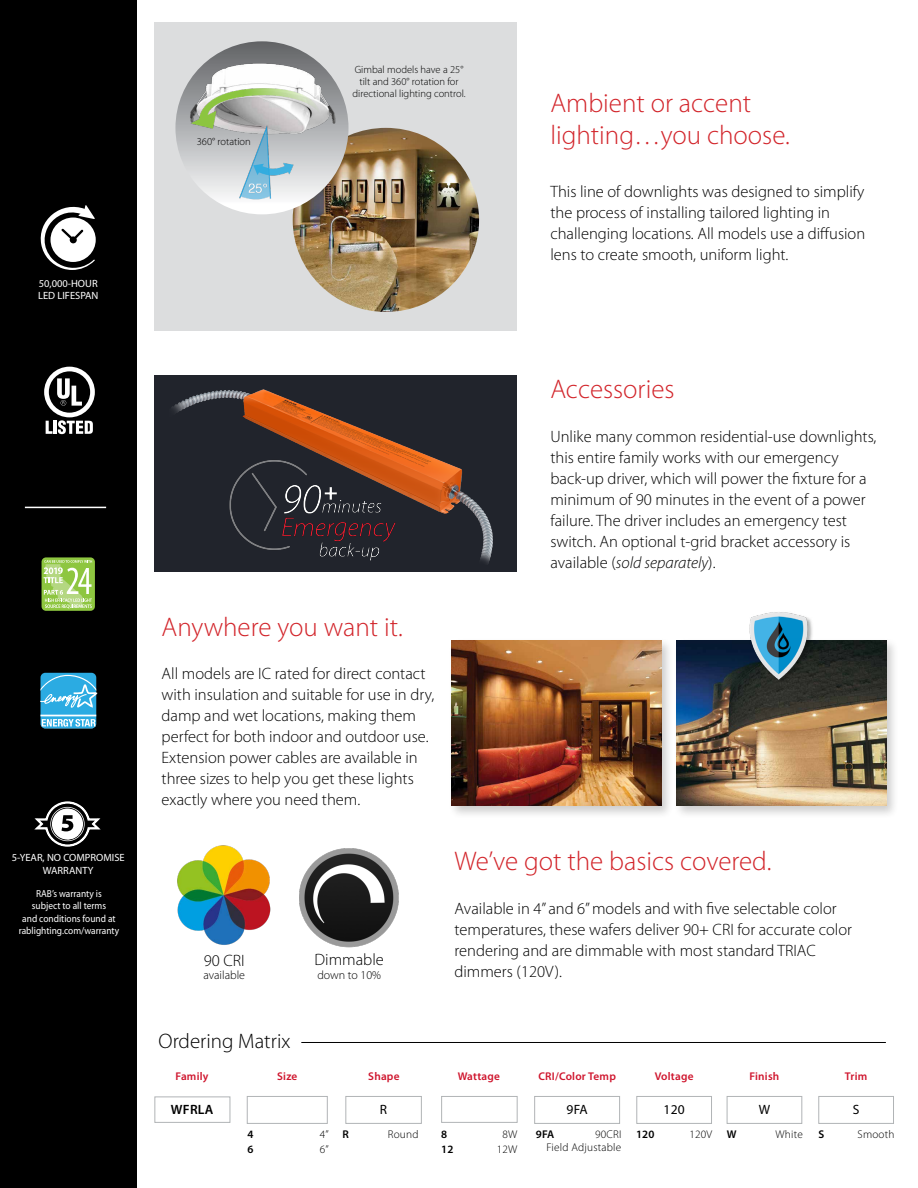
<style>
.page{position:relative;width:918px;height:1188px;background:#fff}
.page>*{position:absolute;margin:0;border:0;box-sizing:border-box;transform-origin:0 0}
.t1{font:300 27px/32.4px "Myriad Pro";color:#d2242a}
.t2{font:300 21px "Myriad Pro";color:#000}
.t3{font:300 16.5px/21px "Myriad Pro";color:#000}
.t4{font:13.5px "Myriad Pro";letter-spacing:.02em;color:#000}
.t5{font:600 13.5px "Myriad Pro";letter-spacing:.02em;color:#000}
.t6{font:300 12px "Myriad Pro";color:#000}
.t7{font:600 11.25px "Myriad Pro";letter-spacing:.02em;color:#cf152d}
.t8{font:300 11.25px "Myriad Pro";letter-spacing:.02em;color:#000}
.t9{font:600 11.25px "Myriad Pro";letter-spacing:.02em;color:#000}
.t10{font:300 10.5px/12px "Myriad Pro";color:#000;text-align:center}
.t11{font:10.5px/12.6px "Myriad Pro";color:#fff;text-align:center}
.t12{font:10.2px/12.3px "Myriad Pro";color:#fff;text-align:center;scale:.92 1}
.s1{font-style:italic}
</style>
<div class="page">
<div style="left:154px;top:22px;width:363px;height:309px;background:#dcddde"></div>
<div style="left:154px;top:375px;width:363px;height:197px;background:#21242c"></div>
<img style="left:171px;top:389px;width:322px;height:175px">
<img style="left:293px;top:128px;width:186px;height:184px">
<svg style="left:175px;top:41px;width:174px;height:173px"></svg>
<div style="left:0;top:0;width:136px;height:1188px;background:#000"></div>
<hr style="left:25px;top:507px;width:81px;height:1px;background:#fff">
<svg style="left:34px;top:801px;width:67px;height:46px"></svg>
<div style="left:155px;top:1097px;width:75px;height:26px;border:1px solid #b1b4b6"></div>
<div style="left:247px;top:1096px;width:81px;height:28px;border:1px solid #b1b4b6"></div>
<div style="left:346px;top:1096px;width:76px;height:28px;background:#fff;border:1px solid #b1b4b6"></div>
<div style="left:441px;top:1096px;width:76px;height:27px;background:#fff;border:1px solid #b1b4b6"></div>
<div style="left:636px;top:1096px;width:76px;height:28px;background:#fff;border:1px solid #b1b4b6"></div>
<div style="left:727px;top:1096px;width:75px;height:28px;background:#fff;border:1px solid #b1b4b6"></div>
<div style="left:818px;top:1096px;width:76px;height:28px;background:#fff;border:1px solid #b1b4b6"></div>
<div style="left:534px;top:1096px;width:86px;height:28px;background:#fff;border:1px solid #b1b4b6"></div>
<hr style="left:301px;top:1042px;width:585px;height:1px;background:#000">
<svg style="left:40px;top:205px;width:55px;height:65px"></svg>
<img style="left:190px;top:62px;width:151px;height:74px">
<img style="left:180px;top:80px;width:156px;height:57px">
<img style="left:224px;top:116px;width:78px;height:96px">
<div style="left:448px;top:637px;width:226px;height:182px;background:#000;opacity:.2"></div>
<img style="left:452px;top:640px;width:209px;height:166px">
<div style="left:673px;top:637px;width:226px;height:182px;background:#000;opacity:.2"></div>
<img style="left:676px;top:640px;width:210px;height:166px">
<img style="left:749px;top:612px;width:65px;height:72px">
<img style="left:177px;top:845px;width:94px;height:100px">
<img style="left:300px;top:848px;width:99px;height:100px">
<svg style="left:40px;top:673px;width:58px;height:56px"></svg>
<svg style="left:42px;top:557px;width:53px;height:54px"></svg>
<svg style="left:44px;top:367px;width:51px;height:67px"></svg>
<p class="t11" style="left:38px;top:277px;width:62px;text-align:left">50,000-HOUR<br>LED LIFESPAN</p>
<p class="t11" style="left:12px;top:851px;width:115px">5-YEAR, NO COMPROMISE<br>WARRANTY</p>
<p class="t12" style="left:19px;top:888px;width:111px">RAB’s warranty is<br>subject to all terms<br>and conditions found at rablighting.com/warranty</p>
<p class="t10" style="left:197px;top:135px;width:55px">360° rotation</p>
<p class="t10" style="left:352px;top:63px;width:115px">Gimbal models have a 25° tilt and 360° rotation for directional lighting control.</p>
<h1 class="t1" style="left:162px;top:611px;width:243px">Anywhere you want it.</h1>
<p class="t3" style="left:162px;top:664px;width:274px">All models are IC rated for direct contact with insulation and suitable for use in dry, damp and wet locations, making them perfect for both indoor and outdoor use.<br>Extension power cables are available in three sizes to help you get these lights exactly where you need them.</p>
<h1 class="t1" style="left:550px;top:87px;width:241px">Ambient or accent lighting…you choose.</h1>
<p class="t3" style="left:550px;top:181px;width:316px">This line of downlights was designed to simplify the process of installing tailored lighting in challenging locations. All models use a diffusion lens to create smooth, uniform light.</p>
<h1 class="t1" style="left:550px;top:373px;width:126px">Accessories</h1>
<p class="t3" style="left:550px;top:426px;width:328px">Unlike many common residential-use downlights, this entire family works with our emergency back-up driver, which will power the fixture for a minimum of 90 minutes in the event of a power failure. The driver includes an emergency test switch. An optional t-grid bracket accessory is available (<span class="s1">sold separately</span>).</p>
<p class="t3" style="left:204px;top:950px;width:42px">90 CRI</p>
<p class="t6" style="left:203px;top:968px;width:43px">available</p>
<p class="t3" style="left:315px;top:950px;width:71px">Dimmable</p>
<p class="t6" style="left:317px;top:968px;width:65px">down to 10%</p>
<h1 class="t1" style="left:455px;top:845px;width:318px">We’ve got the basics covered.</h1>
<p class="t3" style="left:455px;top:898px;width:399px">Available in 4” and 6” models and with five selectable color temperatures, these wafers deliver 90+ CRI for accurate color rendering and are dimmable with most standard TRIAC dimmers (120V).</p>
<p class="t2" style="left:159px;top:1029px;width:133px">Ordering Matrix</p>
<p class="t7" style="left:176px;top:1070px;width:35px">Family</p>
<p class="t7" style="left:277px;top:1070px;width:22px">Size</p>
<p class="t5" style="left:171px;top:1102px;width:44px">WFRLA</p>
<p class="t7" style="left:368px;top:1070px;width:33px">Shape</p>
<p class="t7" style="left:458px;top:1070px;width:44px">Wattage</p>
<p class="t7" style="left:538px;top:1070px;width:79px">CRI/Color Temp</p>
<p class="t7" style="left:655px;top:1070px;width:40px">Voltage</p>
<p class="t7" style="left:749px;top:1070px;width:31px">Finish</p>
<p class="t7" style="left:845px;top:1070px;width:24px">Trim</p>
<p class="t4" style="left:380px;top:1102px;width:9px">R</p>
<p class="t4" style="left:566px;top:1102px;width:23px">9FA</p>
<p class="t4" style="left:663px;top:1102px;width:23px">120</p>
<p class="t4" style="left:759px;top:1102px;width:13px">W</p>
<p class="t4" style="left:853px;top:1102px;width:8px">S</p>
<p class="t9" style="left:248px;top:1128px;width:8px">4</p>
<p class="t8" style="left:320px;top:1128px;width:11px">4”</p>
<p class="t9" style="left:248px;top:1143px;width:8px">6</p>
<p class="t8" style="left:320px;top:1143px;width:11px">6”</p>
<p class="t9" style="left:342px;top:1128px;width:8px">R</p>
<p class="t8" style="left:388px;top:1128px;width:32px">Round</p>
<p class="t9" style="left:441px;top:1128px;width:8px">8</p>
<p class="t8" style="left:503px;top:1128px;width:16px">8W</p>
<p class="t9" style="left:441px;top:1143px;width:14px">12</p>
<p class="t8" style="left:497px;top:1143px;width:22px">12W</p>
<p class="t9" style="left:536px;top:1128px;width:20px">9FA</p>
<p class="t8" style="left:595px;top:1128px;width:28px">90CRI</p>
<p class="t9" style="left:636px;top:1128px;width:20px">120</p>
<p class="t8" style="left:689px;top:1128px;width:24px">120V</p>
<p class="t9" style="left:727px;top:1128px;width:11px">W</p>
<p class="t8" style="left:776px;top:1128px;width:29px">White</p>
<p class="t9" style="left:818px;top:1128px;width:7px">S</p>
<p class="t8" style="left:858px;top:1128px;width:39px">Smooth</p>
<p class="t8" style="left:547px;top:1142px;width:76px">Field Adjustable</p>
</div>
